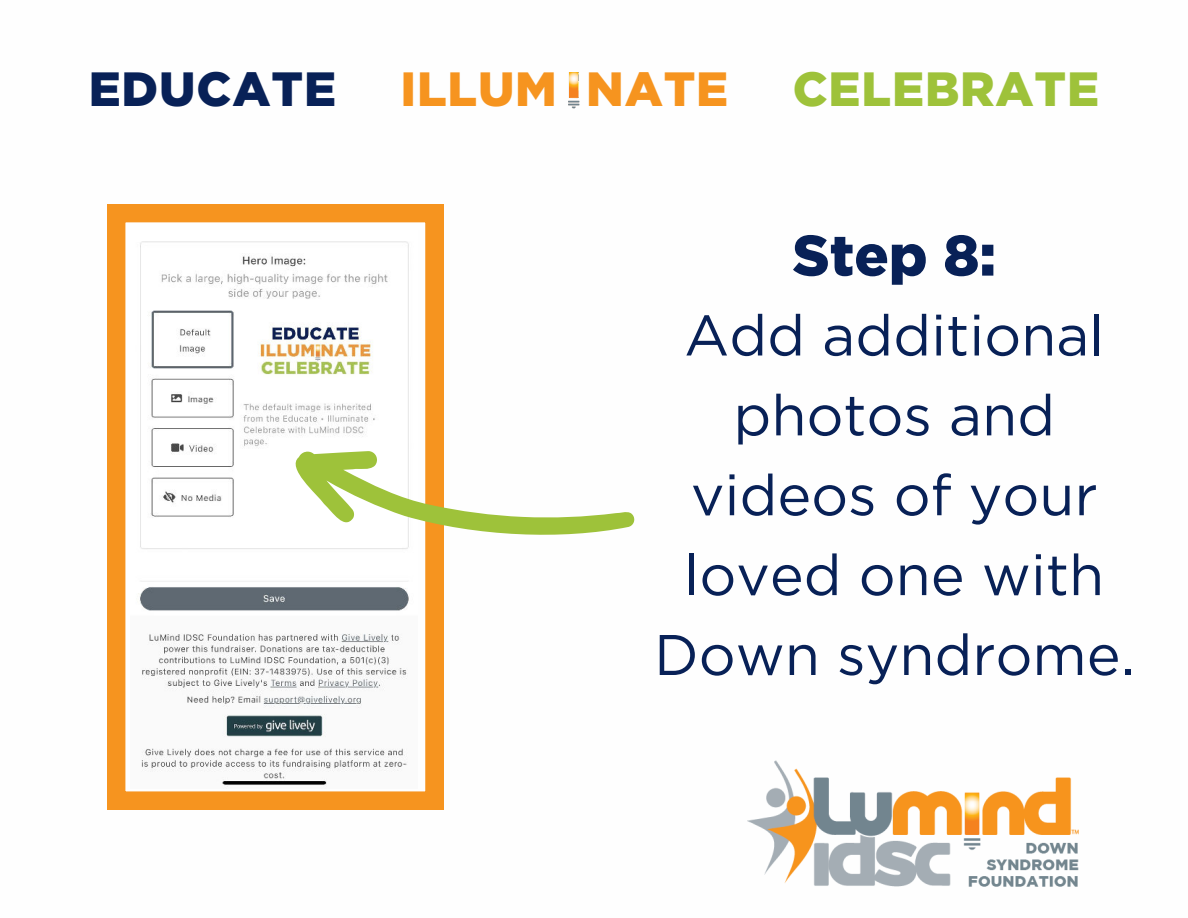
<style>
.page{position:relative;width:1188px;height:918px;background:#fff}
.page>*{position:absolute;margin:0;border:0;box-sizing:border-box;transform-origin:0 0}
.t1{font:57.15px/79.8px "Gotham";color:#082157;text-align:center}
.t2{font:900 57.15px "Gotham";color:#082157}
.t3{font:900 48px "Gotham";letter-spacing:.02em;color:#f6941f}
.t4{font:900 48px "Gotham";letter-spacing:.02em;color:#9ec23a}
.t5{font:900 48px "Gotham";letter-spacing:.02em;color:#082157}
</style>
<div class="page">
<img style="left:747px;top:761px;width:331px;height:126px">
<img style="left:568px;top:73px;width:12px;height:36px">
<svg style="left:107px;top:204px;width:336px;height:605px"></svg>
<img style="left:130px;top:231px;width:287px;height:558px">
<svg style="left:286px;top:451px;width:348px;height:89px"></svg>
<p class="t5" style="left:89px;top:56px;width:249px">EDUCATE</p>
<p class="t3" style="left:400px;top:56px;width:329px">ILLUM NATE</p>
<p class="t4" style="left:793px;top:56px;width:308px">CELEBRATE</p>
<p class="t2" style="left:792px;top:216px;width:205px">Step 8:</p>
<p class="t1" style="left:654px;top:294px;width:482px">Add additional photos and videos of your loved one with<br>Down syndrome.</p>
</div>
